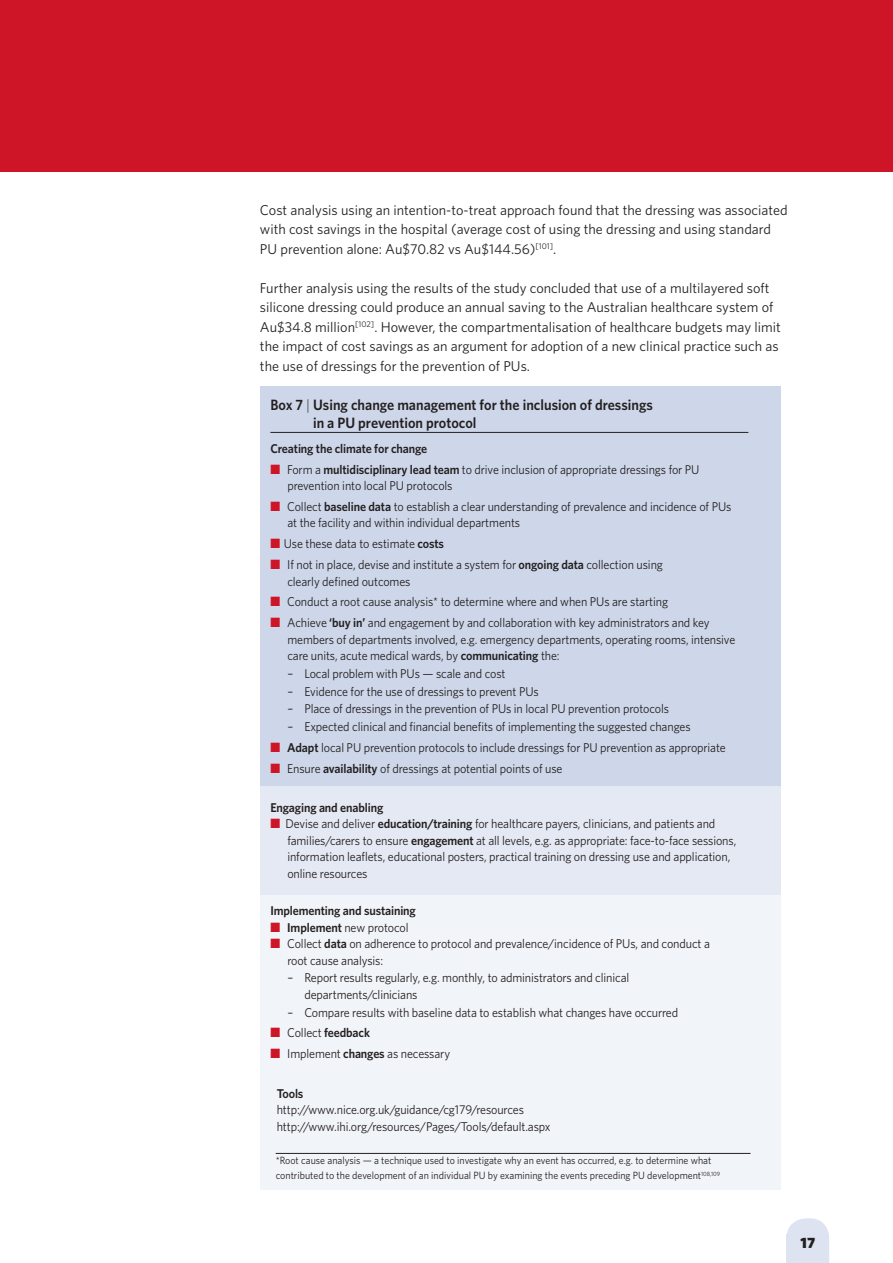
<style>
.page{position:relative;width:893px;height:1263px;background:#fff}
.page>*{position:absolute;margin:0;border:0;box-sizing:border-box;transform-origin:0 0}
.t1{font:600 15px/18px "Whitney";color:#231f20;scale:.95 1}
.t2{font:900 15px "Whitney";color:#231f20}
.t3{font:14.25px/19.5px "Whitney";color:#231f20}
.t4{font:12.75px/16.5px "Whitney";letter-spacing:-.01em;color:#231f20;scale:.95 1}
.t5{font:600 12.75px "Whitney";letter-spacing:-.01em;color:#231f20;scale:.95 1}
.t6{font:10.5px/15px "Whitney";color:#231f20;scale:.95 1}
.s1{font-weight:300}
.s2{color:#cd1527}
.s3{font-weight:600}
.s4{font-size:13.5px}
.s5{font-weight:400}
</style>
<div class="page">
<div style="left:0;top:0;width:893px;height:172px;background:#cd1527"></div>
<svg style="left:787px;top:1218px;width:42px;height:16px"></svg>
<div style="left:786px;top:1234px;width:43px;height:29px;background:#dde3f0"></div>
<div style="left:260px;top:386px;width:521px;height:400px;background:#ced7e9"></div>
<div style="left:260px;top:786px;width:521px;height:109px;background:#e5e9f3"></div>
<div style="left:260px;top:895px;width:521px;height:294px;background:#f1f4f9"></div>
<hr style="left:276px;top:1153px;width:474px;height:1px;background:#231f20">
<hr style="left:270px;top:432px;width:478px;height:1px;background:#231f20">
<p class="t3" style="left:260px;top:199px;width:529px">Cost analysis using an intention-to-treat approach found that the dressing was associated with cost savings in the hospital (average cost of using the dressing and using standard<br>PU prevention alone: Au$70.82 vs Au$144.56)<sup>[101]</sup>.</p>
<p class="t3" style="left:260px;top:277px;width:522px">Further analysis using the results of the study concluded that use of a multilayered soft silicone dressing could produce an annual saving to the Australian healthcare system of Au$34.8 million<sup>[102]</sup>. However, the compartmentalisation of healthcare budgets may limit the impact of cost savings as an argument for adoption of a new clinical practice such as the use of dressings for the prevention of PUs.</p>
<p class="t1" style="left:313px;top:395px;width:359px;text-indent:-43px">Box 7 <span class="s1">|</span> Using change management for the inclusion of dressings in a PU prevention protocol</p>
<p class="t5" style="left:270px;top:441px;width:167px">Creating the climate for change</p>
<p class="t4" style="left:287px;top:461px;width:435px;text-indent:-17px"><span class="s2">■</span> Form a <span class="s3">multidisciplinary lead team</span> to drive inclusion of appropriate dressings for PU prevention into local PU protocols</p>
<p class="t4" style="left:287px;top:498px;width:469px;text-indent:-17px"><span class="s2">■</span> Collect <span class="s3">baseline data</span> to establish a clear understanding of prevalence and incidence of PUs at the facility and within individual departments</p>
<p class="t4" style="left:270px;top:535px;width:184px"><span class="s2">■</span> Use these data to estimate <span class="s3">costs</span></p>
<p class="t4" style="left:287px;top:556px;width:397px;text-indent:-17px"><span class="s2">■</span> If not in place, devise and institute a system for <span class="s3">ongoing data</span> collection using clearly defined outcomes</p>
<p class="t4" style="left:270px;top:593px;width:420px"><span class="s2">■</span> Conduct a root cause analysis* to determine where and when PUs are starting</p>
<p class="t4" style="left:287px;top:614px;width:473px;text-indent:-17px"><span class="s2">■</span> Achieve <span class="s3">‘buy in’</span> and engagement by and collaboration with key administrators and key members of departments involved, e.g. emergency departments, operating rooms, intensive care units, acute medical wards, by <span class="s3">communicating</span> the:</p>
<p class="t4" style="left:287px;top:665px;width:231px"><span class="s4">–</span> Local problem with PUs — scale and cost</p>
<p class="t4" style="left:287px;top:683px;width:266px"><span class="s4">–</span> Evidence for the use of dressings to prevent PUs</p>
<p class="t4" style="left:287px;top:700px;width:403px"><span class="s4">–</span> Place of dressings in the prevention of PUs in local PU prevention protocols</p>
<p class="t4" style="left:287px;top:718px;width:426px"><span class="s4">–</span> Expected clinical and financial benefits of implementing the suggested changes</p>
<p class="t4" style="left:270px;top:739px;width:481px"><span class="s2">■</span> <span class="s3">Adapt</span> local PU prevention protocols to include dressings for PU prevention as appropriate</p>
<p class="t4" style="left:270px;top:760px;width:309px"><span class="s2">■</span> Ensure <span class="s3">availability</span> of dressings at potential points of use</p>
<p class="t5" style="left:270px;top:800px;width:120px">Engaging and enabling</p>
<p class="t4" style="left:287px;top:815px;width:474px;text-indent:-17px"><span class="s2">■</span> Devise and deliver <span class="s3">education/training</span> for healthcare payers, clinicians, and patients and families/carers to ensure <span class="s3">engagement</span> at all levels, e.g. as appropriate: face-to-face sessions, information leaflets, educational posters, practical training on dressing use and application, online resources</p>
<p class="t5" style="left:270px;top:903px;width:155px">Implementing and sustaining</p>
<p class="t4" style="left:270px;top:919px;width:147px"><span class="s2">■</span> <span class="s3">Implement</span> new protocol</p>
<p class="t4" style="left:287px;top:935px;width:446px;text-indent:-17px"><span class="s2">■</span> Collect <span class="s3">data</span> on adherence to protocol and prevalence/incidence of PUs, and conduct a root cause analysis:</p>
<p class="t4" style="left:304px;top:969px;width:343px;text-indent:-17px"><span class="s4">–</span> Report results regularly, e.g. monthly, to administrators and clinical departments/clinicians</p>
<p class="t4" style="left:287px;top:1004px;width:413px"><span class="s4">–</span> Compare results with baseline data to establish what changes have occurred</p>
<p class="t5" style="left:270px;top:1025px;width:106px"><span class="s2">■</span> <span class="s5">Collect</span> feedback</p>
<p class="t4" style="left:270px;top:1045px;width:191px"><span class="s2">■</span> Implement <span class="s3">changes</span> as necessary</p>
<p class="t5" style="left:277px;top:1085px;width:30px">Tools</p>
<p class="t4" style="left:277px;top:1101px;width:290px">http://www.nice.org.uk/guidance/cg179/resources http://www.ihi.org/resources/Pages/Tools/default.aspx</p>
<p class="t6" style="left:276px;top:1153px;width:469px">*Root cause analysis — a technique used to investigate why an event has occurred, e.g. to determine what contributed to the development of an individual PU by examining the events preceding PU development<sup>108,109</sup></p>
<p class="t2" style="left:800px;top:1234px;width:16px">17</p>
</div>
